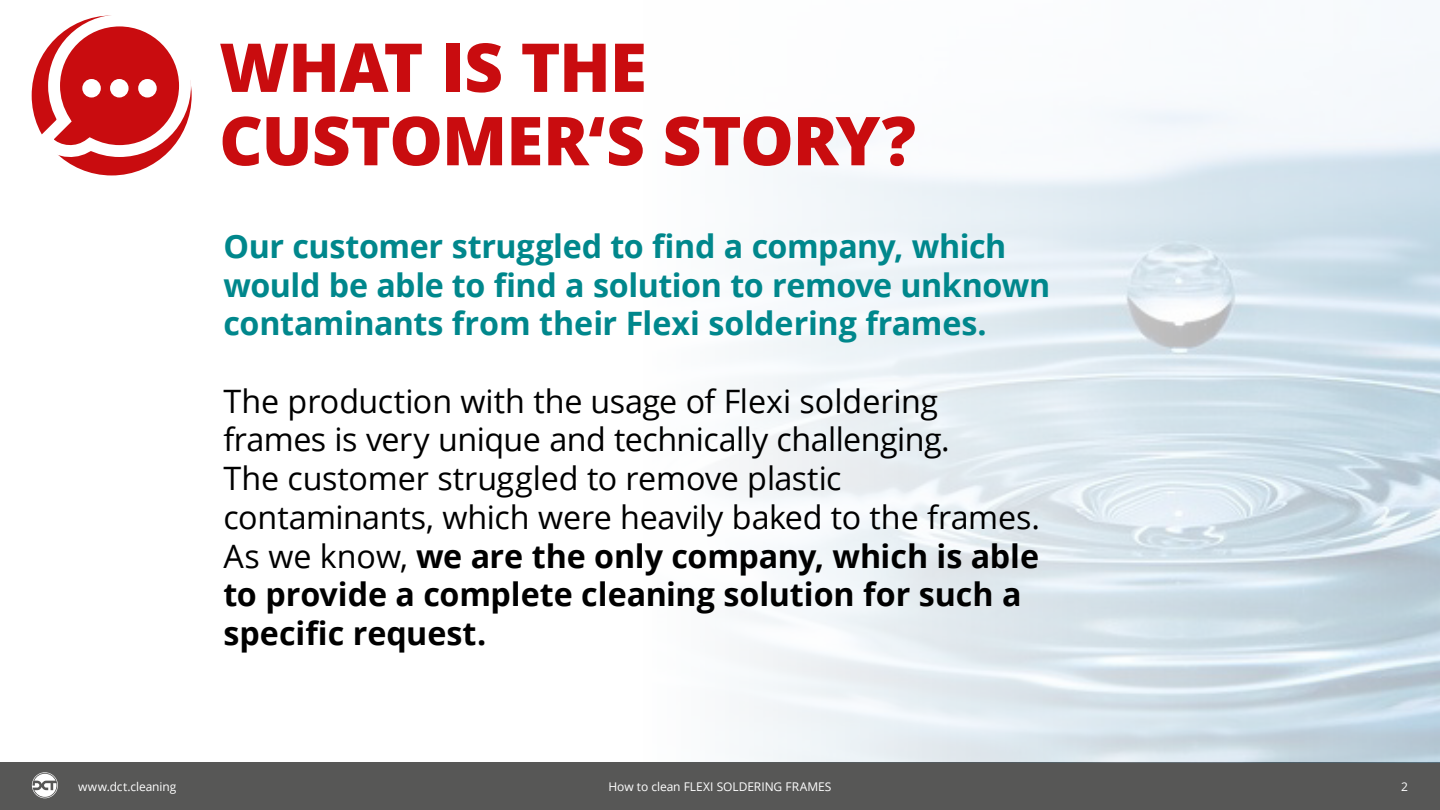
<style>
.page{position:relative;width:1440px;height:810px;background:#fff}
.page>*{position:absolute;margin:0;border:0;box-sizing:border-box;transform-origin:0 0}
.t1{font:800 67.5px/73.3px "Open Sans";letter-spacing:-.015em;color:#c90c0f}
.t2{font:32.25px/38.7px "Open Sans";letter-spacing:-.015em;color:#000}
.t3{font:700 32.25px/38.7px "Open Sans";letter-spacing:-.015em;color:#00878c}
.t4{font:12px "Open Sans";letter-spacing:-.005em;color:#fff}
.s1{font-style:inherit}
.s2{font-weight:700}
</style>
<div class="page">
<div style="left:0;top:762px;width:1440px;height:48px;background:#575756"></div>
<svg style="left:32px;top:772px;width:26px;height:26px"></svg>
<svg style="left:31px;top:15px;width:161px;height:155px"></svg>
<div style="left:112px;top:81px;width:15px;height:15px;background:#fff;border-radius:50%"></div>
<div style="left:110px;top:79px;width:19px;height:19px;border:4px solid #fff;border-radius:50%"></div>
<div style="left:140px;top:81px;width:15px;height:15px;background:#fff;border-radius:50%"></div>
<div style="left:138px;top:79px;width:19px;height:19px;border:4px solid #fff;border-radius:50%"></div>
<h1 class="t1" style="left:219px;top:27px;width:698px">WHAT IS THE<br>CUSTOMER‘S STORY?</h1>
<p class="t3" style="left:224px;top:226px;width:828px">Our customer struggled to find a company, which would be able to find a solution to remove unknown contaminants from their Flexi soldering frames.</p>
<p class="t2" style="left:224px;top:381px;width:818px">The production with the usage of <span class="s1">F</span>lexi soldering frames is very unique and technically challenging.<br>The customer struggled to remove plastic contaminants, which were heavily baked to the frames.<br>As we know, <span class="s2">we are the only company, which is able to provide a complete cleaning solution for such a specific request.</span></p>
<p class="t4" style="left:78px;top:778px;width:100px">www.dct.cleaning</p>
<p class="t4" style="left:608px;top:778px;width:225px">How to clean FLEXI SOLDERING FRAMES</p>
<p class="t4" style="left:1401px;top:778px;width:8px">2</p>
</div>
